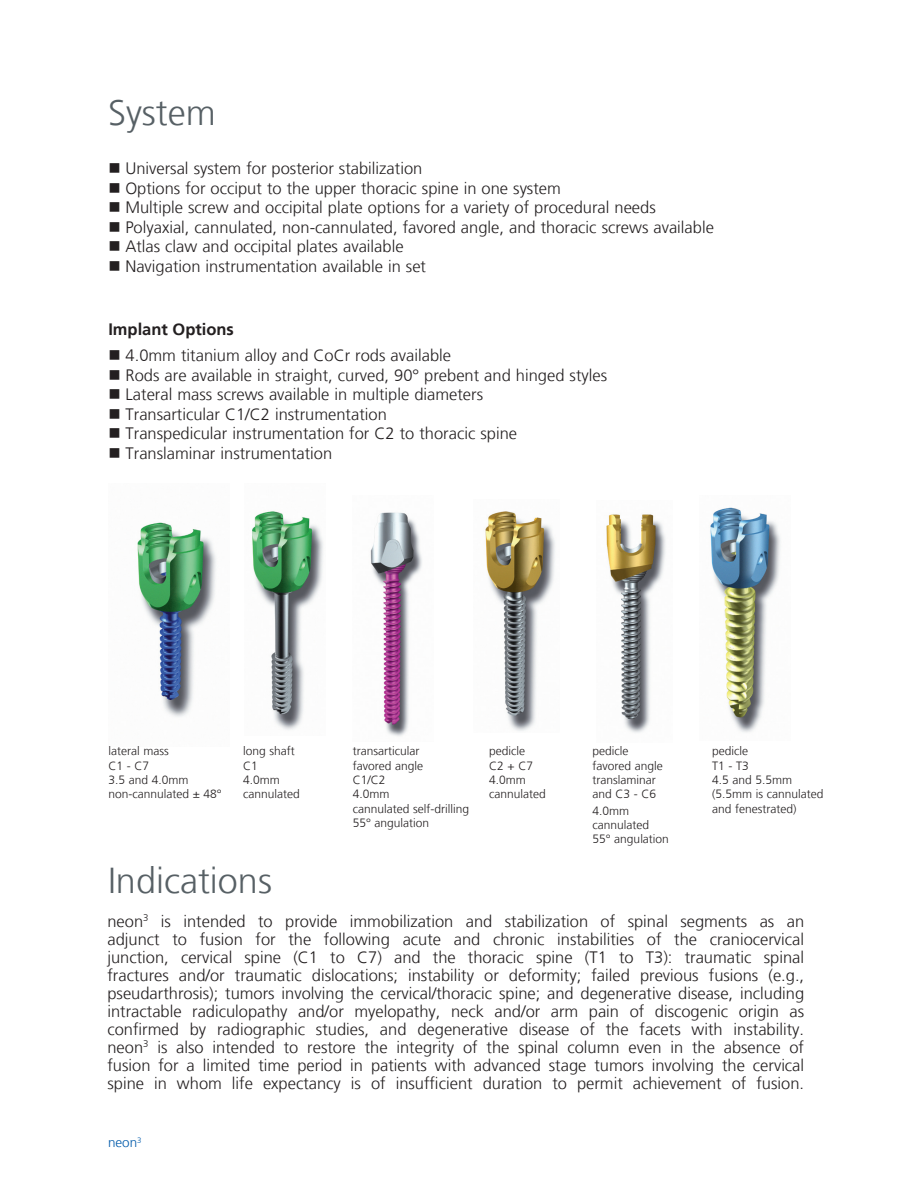
<style>
.page{position:relative;width:918px;height:1188px;background:#fff}
.page>*{position:absolute;margin:0;border:0;box-sizing:border-box;transform-origin:0 0}
.t1{font:300 36px "Frutiger LT";color:#576065}
.Zwischenüberschrift{font:300 16.5px/18px "Frutiger LT";color:#231f20;text-align:justify}
.Titelseite_ÜS_1__Zei{font:700 16.5px "Frutiger LT";color:#231f20}
.t2{font:300 13.5px "Frutiger LT";color:#015aaa}
._4-sp_GS_2__Sprache{font:300 12px/14.4px "Frutiger LT";color:#231f20}
</style>
<div class="page">
<img style="left:137px;top:522px;width:79px;height:195px">
<img style="left:252px;top:511px;width:71px;height:219px">
<img style="left:710px;top:507px;width:71px;height:226px">
<img style="left:485px;top:511px;width:70px;height:220px">
<img style="left:606px;top:514px;width:60px;height:219px">
<img style="left:370px;top:512px;width:52px;height:224px">
<p class="t1" style="left:108px;top:92px;width:109px">System</p>
<p class="Zwischenüberschrift" style="left:125px;top:160px;width:298px">Universal system for posterior stabilization</p>
<p class="Zwischenüberschrift" style="left:125px;top:179px;width:437px">Options for occiput to the upper thoracic spine in one system</p>
<p class="Zwischenüberschrift" style="left:125px;top:199px;width:532px">Multiple screw and occipital plate options for a variety of procedural needs</p>
<p class="Zwischenüberschrift" style="left:125px;top:218px;width:590px">Polyaxial, cannulated, non-cannulated, favored angle, and thoracic screws available</p>
<p class="Zwischenüberschrift" style="left:125px;top:238px;width:280px">Atlas claw and occipital plates available</p>
<p class="Zwischenüberschrift" style="left:125px;top:257px;width:302px">Navigation instrumentation available in set</p>
<p class="Titelseite_ÜS_1__Zei" style="left:108px;top:320px;width:127px">Implant Options</p>
<p class="Zwischenüberschrift" style="left:126px;top:347px;width:327px">4.0mm titanium alloy and CoCr rods available</p>
<p class="Zwischenüberschrift" style="left:126px;top:366px;width:483px">Rods are available in straight, curved, 90° prebent and hinged styles</p>
<p class="Zwischenüberschrift" style="left:126px;top:386px;width:359px">Lateral mass screws available in multiple diameters</p>
<p class="Zwischenüberschrift" style="left:126px;top:405px;width:263px">Transarticular C1/C2 instrumentation</p>
<p class="Zwischenüberschrift" style="left:126px;top:425px;width:393px">Transpedicular instrumentation for C2 to thoracic spine</p>
<p class="Zwischenüberschrift" style="left:126px;top:444px;width:208px">Translaminar instrumentation</p>
<p class="_4-sp_GS_2__Sprache" style="left:108px;top:744px;width:62px">lateral mass</p>
<p class="_4-sp_GS_2__Sprache" style="left:108px;top:758px;width:42px">C1 - C7</p>
<p class="_4-sp_GS_2__Sprache" style="left:108px;top:773px;width:82px">3.5 and 4.0mm</p>
<p class="_4-sp_GS_2__Sprache" style="left:108px;top:787px;width:115px">non-cannulated ± 48°</p>
<p class="_4-sp_GS_2__Sprache" style="left:243px;top:744px;width:53px">long shaft</p>
<p class="_4-sp_GS_2__Sprache" style="left:243px;top:758px;width:16px">C1</p>
<p class="_4-sp_GS_2__Sprache" style="left:243px;top:773px;width:38px">4.0mm</p>
<p class="_4-sp_GS_2__Sprache" style="left:243px;top:787px;width:58px">cannulated</p>
<p class="_4-sp_GS_2__Sprache" style="left:353px;top:744px;width:68px">transarticular</p>
<p class="_4-sp_GS_2__Sprache" style="left:353px;top:758px;width:72px">favored angle</p>
<p class="_4-sp_GS_2__Sprache" style="left:353px;top:773px;width:34px">C1/C2</p>
<p class="_4-sp_GS_2__Sprache" style="left:353px;top:787px;width:38px">4.0mm</p>
<p class="_4-sp_GS_2__Sprache" style="left:353px;top:802px;width:118px">cannulated self-drilling</p>
<p class="_4-sp_GS_2__Sprache" style="left:353px;top:816px;width:78px">55° angulation</p>
<p class="_4-sp_GS_2__Sprache" style="left:489px;top:744px;width:37px">pedicle</p>
<p class="_4-sp_GS_2__Sprache" style="left:489px;top:758px;width:45px">C2 + C7</p>
<p class="_4-sp_GS_2__Sprache" style="left:489px;top:773px;width:38px">4.0mm</p>
<p class="_4-sp_GS_2__Sprache" style="left:489px;top:787px;width:58px">cannulated</p>
<p class="_4-sp_GS_2__Sprache" style="left:593px;top:744px;width:37px">pedicle</p>
<p class="_4-sp_GS_2__Sprache" style="left:593px;top:758px;width:72px">favored angle</p>
<p class="_4-sp_GS_2__Sprache" style="left:593px;top:773px;width:65px">translaminar and C3 - C6</p>
<p class="_4-sp_GS_2__Sprache" style="left:593px;top:803px;width:38px">4.0mm</p>
<p class="_4-sp_GS_2__Sprache" style="left:593px;top:818px;width:58px">cannulated</p>
<p class="_4-sp_GS_2__Sprache" style="left:593px;top:832px;width:78px">55° angulation</p>
<p class="_4-sp_GS_2__Sprache" style="left:712px;top:744px;width:37px">pedicle</p>
<p class="_4-sp_GS_2__Sprache" style="left:712px;top:758px;width:38px">T1 - T3</p>
<p class="_4-sp_GS_2__Sprache" style="left:712px;top:773px;width:82px">4.5 and 5.5mm</p>
<p class="_4-sp_GS_2__Sprache" style="left:712px;top:787px;width:113px">(5.5mm is cannulated and fenestrated)</p>
<p class="t1" style="left:108px;top:860px;width:166px">Indications</p>
<p class="Zwischenüberschrift" style="left:107px;top:912px;width:698px">neon<sup>3</sup> is intended to provide immobilization and stabilization of spinal segments as an adjunct to fusion for the following acute and chronic instabilities of the craniocervical junction, cervical spine (C1 to C7) and the thoracic spine (T1 to T3): traumatic spinal fractures and/or traumatic dislocations; instability or deformity; failed previous fusions (e.g., pseudarthrosis); tumors involving the cervical/thoracic spine; and degenerative disease, including intractable radiculopathy and/or myelopathy, neck and/or arm pain of discogenic origin as confirmed by radiographic studies, and degenerative disease of the facets with instability.</p>
<p class="Zwischenüberschrift" style="left:107px;top:1038px;width:698px">neon<sup>3</sup> is also intended to restore the integrity of the spinal column even in the absence of fusion for a limited time period in patients with advanced stage tumors involving the cervical spine in whom life expectancy is of insufficient duration to permit achievement of fusion.</p>
<p class="t2" style="left:108px;top:1135px;width:35px">neon<sup>3</sup></p>
</div>
